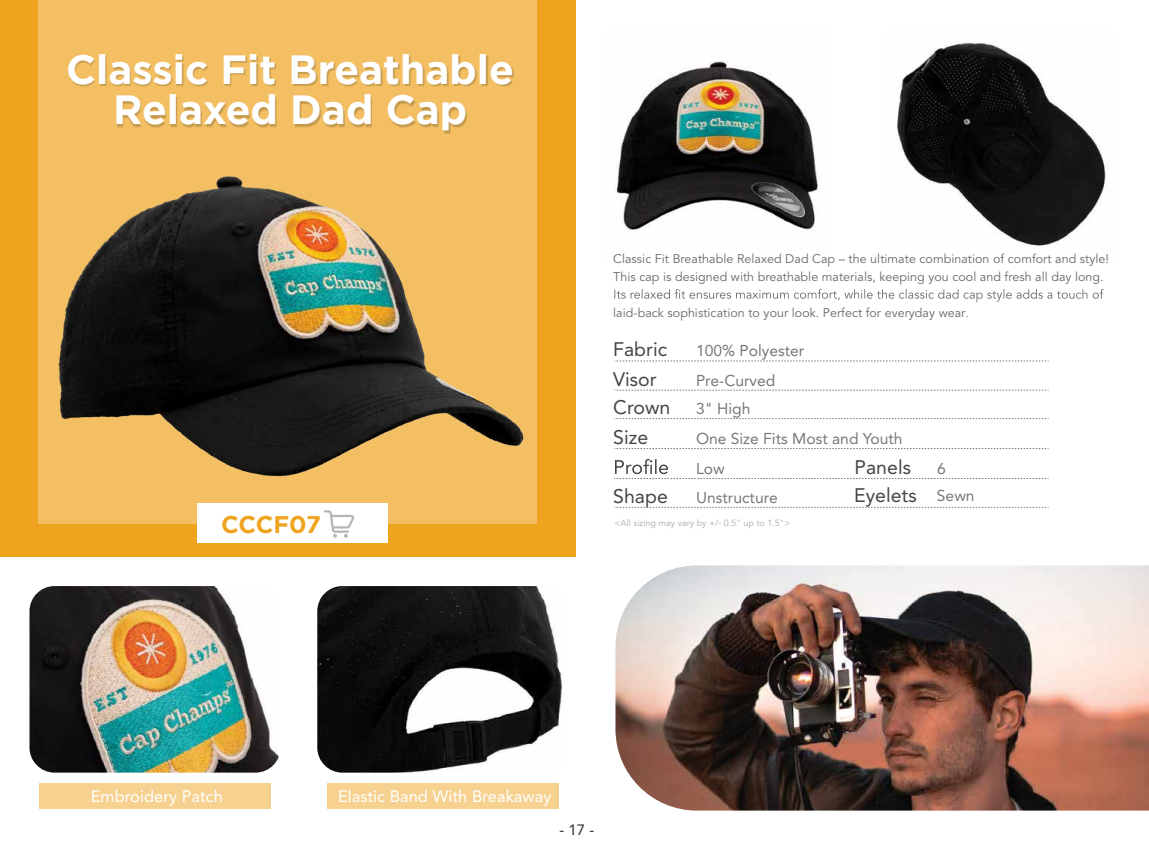
<style>
.page{position:relative;width:1149px;height:851px;background:#fff}
.page>*{position:absolute;margin:0;border:0;box-sizing:border-box;transform-origin:0 0}
.t1{font:700 40.65px/40.7px "Gotham";color:#fff;text-align:center}
.t2{font:700 24px "Gotham";letter-spacing:-.02em;color:#efa420}
.t3{font:19.5px "Avenir LT Std";color:#444545}
.t4{font:16.5px "Avenir LT Std";color:#fff}
.t5{font:15.6px "Avenir LT Std";color:#787878}
.t6{font:500 15px "Avenir LT Std";color:#444545}
.t7{font:12.45px/18px "Avenir LT Std";letter-spacing:.005em;color:#666767}
.t8{font:9px "Avenir LT Std";color:#ababab}
.s1{font-family:"Adobe Song Std";font-weight:300}
.s2{font-size:15.6px;color:#787878}
</style>
<div class="page">
<img style="left:897px;top:42px;width:210px;height:204px">
<img style="left:616px;top:61px;width:202px;height:169px">
<div style="left:0;top:1px;width:575px;height:556px;background:#efa420"></div>
<div style="left:38px;top:1px;width:498px;height:523px;background:#f3bf62"></div>
<img style="left:68px;top:55px;width:446px;height:21px">
<svg style="left:614px;top:360px;width:434px;height:1px"></svg>
<svg style="left:614px;top:390px;width:434px;height:1px"></svg>
<svg style="left:614px;top:418px;width:434px;height:1px"></svg>
<svg style="left:614px;top:448px;width:434px;height:1px"></svg>
<svg style="left:614px;top:459px;width:434px;height:20px"></svg>
<svg style="left:614px;top:507px;width:434px;height:1px"></svg>
<svg style="left:614px;top:289px;width:489px;height:13px"></svg>
<img style="left:29px;top:586px;width:250px;height:186px">
<div style="left:39px;top:783px;width:231px;height:26px;background:#f7d18f"></div>
<img style="left:317px;top:586px;width:245px;height:186px">
<div style="left:327px;top:783px;width:231px;height:26px;background:#f7d18f"></div>
<img style="left:615px;top:565px;width:533px;height:245px">
<img style="left:58px;top:76px;width:479px;height:467px">
<h1 class="t1" style="left:66px;top:48px;width:449px">Classic Fit Breathable<br>Relaxed Dad Cap</h1>
<p class="t7" style="left:613px;top:249px;width:497px">Classic Fit Breathable Relaxed Dad Cap – the ultimate combination of comfort and style!<br>This cap is designed with breathable materials, keeping you cool and fresh all day long.</p>
<p class="t7" style="left:613px;top:303px;width:357px">laid-back sophistication to your look. Perfect for everyday wear<span class="s1">.</span></p>
<h3 class="t3" style="left:613px;top:338px;width:55px">Fabric</h3>
<p class="t5" style="left:695px;top:341px;width:110px">100% Polyester</p>
<h3 class="t3" style="left:613px;top:367px;width:45px">Visor</h3>
<p class="t5" style="left:695px;top:371px;width:81px">Pre-Curved</p>
<h3 class="t3" style="left:613px;top:396px;width:59px">Crown</h3>
<p class="t5" style="left:695px;top:400px;width:56px">3" High</p>
<h3 class="t3" style="left:613px;top:426px;width:37px">Size</h3>
<p class="t5" style="left:695px;top:430px;width:208px">One Size Fits Most and Youth</p>
<h3 class="t3" style="left:854px;top:456px;width:58px">Panels</h3>
<p class="t5" style="left:937px;top:460px;width:10px">6</p>
<h3 class="t3" style="left:613px;top:484px;width:56px">Shape</h3>
<p class="t5" style="left:695px;top:488px;width:83px">Unstructure</p>
<h3 class="t3" style="left:854px;top:484px;width:122px">Eyelets <span class="s2">Sewn</span></h3>
<p class="t5" style="left:695px;top:459px;width:30px">Low</p>
<h2 class="t2" style="left:221px;top:511px;width:101px">CCCF07</h2>
<p class="t8" style="left:614px;top:517px;width:177px">&lt;All sizing may vary by +/- 0.5" up to 1.5"&gt;</p>
<h3 class="t4" style="left:91px;top:786px;width:134px">Embroidery Patch</h3>
<h3 class="t4" style="left:338px;top:786px;width:215px">Elastic Band With Breakaway</h3>
<p class="t6" style="left:559px;top:821px;width:36px">- 17 -</p>
</div>
